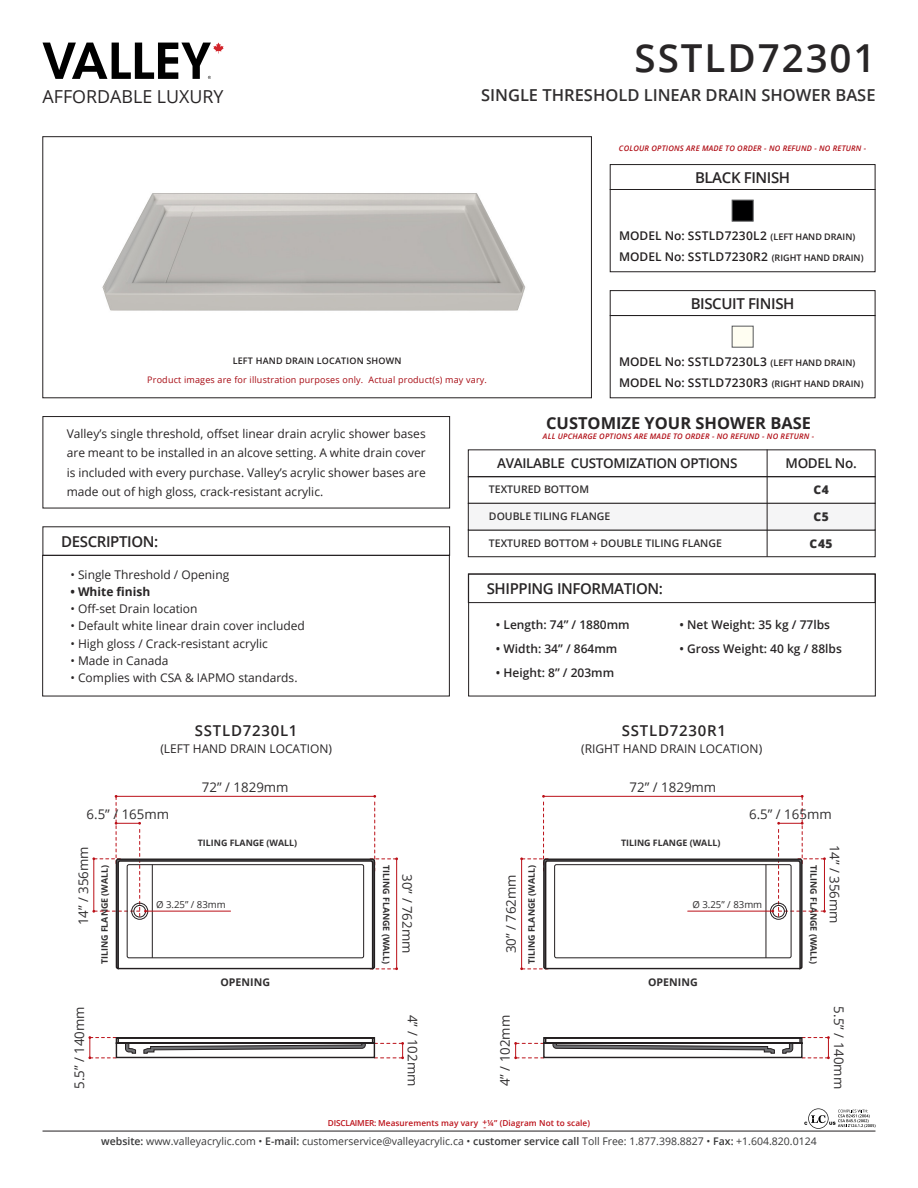
<style>
.page{position:relative;width:918px;height:1188px;background:#fff}
.page>*{position:absolute;margin:0;border:0;box-sizing:border-box;transform-origin:0 0}
.t1{font:600 38.55px "Open Sans";letter-spacing:.05em;color:#282526}
.t2{font:17.85px "Open Sans";color:#282526}
.t3{font:600 16.5px "Open Sans";color:#312f30}
.t4{font:700 16.5px "Open Sans";color:#282526}
.t5{font:600 15px "Open Sans";letter-spacing:-.025em;color:#282526}
.t6{font:600 15px "Open Sans";letter-spacing:.05em;color:#282526}
.t7{font:600 13.5px "Open Sans";letter-spacing:-.025em;color:#282526}
.t8{font:13.35px "Open Sans";color:#312f30}
.t9{font:12px/19.5px "Open Sans";color:#282526;text-align:justify}
.t10{font:600 12px "Open Sans";letter-spacing:.025em;color:#231f20}
.t11{font:600 12px "Open Sans";color:#282526}
.t12{font:700 12px "Open Sans";color:#282526}
.t13{font:800 12px "Open Sans";letter-spacing:.05em;color:#312f30}
.t14{font:700 10.65px "Open Sans";color:#312f30}
.t15{font:10.5px "Open Sans";color:#383839}
.t16{font:600 10.5px "Open Sans";color:#312f30}
.t17{font:9.6px "Open Sans";color:#312f30}
.t18{font:9px "Open Sans";letter-spacing:.02em;color:#a70a12}
.t19{font:600 9px "Open Sans";letter-spacing:.02em;color:#231f20}
.t20{font:700 8.85px "Open Sans";color:#312f30}
.t21{font:600 8.25px "Open Sans";letter-spacing:.01em;color:#bb1018}
.t22{font:italic 600 7.65px "Open Sans";letter-spacing:.025em;color:#b00d15}
.s1{font-size:9px}
.s2{font-weight:600}
</style>
<div class="page">
<hr style="left:43px;top:1131px;width:832px;height:1px;background:#231f20">
<svg style="left:43px;top:43px;width:181px;height:36px"></svg>
<svg style="left:804px;top:1108px;width:72px;height:21px"></svg>
<svg style="left:88px;top:1036px;width:316px;height:23px"></svg>
<svg style="left:92px;top:795px;width:306px;height:175px"></svg>
<svg style="left:514px;top:1036px;width:316px;height:23px"></svg>
<svg style="left:520px;top:795px;width:306px;height:175px"></svg>
<img style="left:102px;top:193px;width:424px;height:118px">
<div style="left:42px;top:136px;width:550px;height:262px;border:1px solid #231f20"></div>
<div style="left:42px;top:555px;width:408px;height:141px;border:1px solid #231f20"></div>
<div style="left:43px;top:526px;width:407px;height:30px;border:1px solid #231f20"></div>
<div style="left:468px;top:574px;width:407px;height:29px;border:1px solid #231f20"></div>
<div style="left:43px;top:416px;width:407px;height:92px;border:1px solid #231f20"></div>
<div style="left:468px;top:574px;width:408px;height:122px;border:1px solid #231f20"></div>
<div style="left:610px;top:189px;width:265px;height:83px;border:1px solid #231f20"></div>
<div style="left:610px;top:290px;width:265px;height:26px;border:1px solid #231f20"></div>
<div style="left:610px;top:164px;width:265px;height:26px;border:1px solid #231f20"></div>
<div style="left:732px;top:200px;width:21px;height:21px;background:#000001;border:1px solid #57585a"></div>
<div style="left:732px;top:326px;width:21px;height:21px;background:#fffef2"></div>
<div style="left:468px;top:476px;width:407px;height:28px;border:1px solid #231f20"></div>
<div style="left:468px;top:530px;width:407px;height:27px;border:1px solid #231f20"></div>
<div style="left:468px;top:503px;width:407px;height:27px;background:#f5f5f6;border:1px solid #231f20"></div>
<hr style="left:767px;top:449px;width:1px;height:108px;background:#231f20">
<h2 class="t2" style="left:43px;top:84px;width:183px">AFFORDABLE LUXURY</h2>
<p class="t1" style="left:635px;top:32px;width:243px">SSTLD72301</p>
<p class="t3" style="left:481px;top:83px;width:396px">SINGLE THRESHOLD LINEAR DRAIN SHOWER BASE</p>
<p class="t22" style="left:619px;top:143px;width:249px">COLOUR OPTIONS ARE MADE TO ORDER - NO REFUND - NO RETURN -</p>
<p class="t5" style="left:695px;top:167px;width:97px">BLACK FINISH</p>
<p class="t10" style="left:619px;top:228px;width:238px">MODEL No: SSTLD7230L2 <span class="s1">(LEFT HAND DRAIN)</span></p>
<p class="t10" style="left:619px;top:249px;width:246px">MODEL No: SSTLD7230R2 <span class="s1">(RIGHT HAND DRAIN)</span></p>
<p class="t5" style="left:691px;top:293px;width:105px">BISCUIT FINISH</p>
<p class="t19" style="left:233px;top:354px;width:170px">LEFT HAND DRAIN LOCATION SHOWN</p>
<p class="t10" style="left:619px;top:354px;width:238px">MODEL No: SSTLD7230L3 <span class="s1">(LEFT HAND DRAIN)</span></p>
<p class="t10" style="left:619px;top:375px;width:246px">MODEL No: SSTLD7230R3 <span class="s1">(RIGHT HAND DRAIN)</span></p>
<p class="t4" style="left:546px;top:411px;width:266px">CUSTOMIZE YOUR SHOWER BASE</p>
<p class="t22" style="left:543px;top:431px;width:273px">ALL UPCHARGE OPTIONS ARE MADE TO ORDER - NO REFUND - NO RETURN -</p>
<p class="t18" style="left:147px;top:373px;width:341px">Product images are for illustration purposes only. Actual product(s) may vary.</p>
<p class="t9" style="left:67px;top:423px;width:360px">Valley’s single threshold, offset linear drain acrylic shower bases are meant to be installed in an alcove setting. A white drain cover is included with every purchase. Valley’s acrylic shower bases are made out of high gloss, crack-resistant acrylic.</p>
<p class="t5" style="left:61px;top:531px;width:99px">DESCRIPTION:</p>
<p class="t7" style="left:786px;top:454px;width:73px">MODEL No.</p>
<p class="t7" style="left:497px;top:454px;width:242px">AVAILABLE CUSTOMIZATION OPTIONS</p>
<p class="t16" style="left:489px;top:482px;width:102px">TEXTURED BOTTOM</p>
<p class="t16" style="left:489px;top:509px;width:123px">DOUBLE TILING FLANGE</p>
<p class="t16" style="left:489px;top:536px;width:235px">TEXTURED BOTTOM + DOUBLE TILING FLANGE</p>
<p class="t13" style="left:813px;top:481px;width:17px">C4</p>
<p class="t13" style="left:813px;top:508px;width:17px">C5</p>
<p class="t13" style="left:810px;top:535px;width:25px">C45</p>
<p class="t9" style="left:70px;top:564px;width:160px">• Single Threshold / Opening</p>
<p class="t12" style="left:70px;top:583px;width:81px">• White finish</p>
<p class="t9" style="left:70px;top:599px;width:129px">• Off-set Drain location</p>
<p class="t9" style="left:70px;top:616px;width:236px">• Default white linear drain cover included</p>
<p class="t9" style="left:70px;top:633px;width:199px">• High gloss / Crack-resistant acrylic</p>
<p class="t9" style="left:70px;top:650px;width:100px">• Made in Canada</p>
<p class="t9" style="left:70px;top:668px;width:229px">• Complies with CSA &amp; IAPMO standards.</p>
<p class="t5" style="left:487px;top:578px;width:178px">SHIPPING INFORMATION:</p>
<p class="t11" style="left:496px;top:617px;width:135px">• Length: 74” / 1880mm</p>
<p class="t11" style="left:496px;top:641px;width:123px">• Width: 34” / 864mm</p>
<p class="t11" style="left:496px;top:665px;width:120px">• Height: 8” / 203mm</p>
<p class="t11" style="left:680px;top:617px;width:152px">• Net Weight: 35 kg / 77lbs</p>
<p class="t11" style="left:680px;top:641px;width:164px">• Gross Weight: 40 kg / 88lbs</p>
<p class="t6" style="left:195px;top:720px;width:104px">SSTLD7230L1</p>
<p class="t9" style="left:160px;top:738px;width:173px">(LEFT HAND DRAIN LOCATION)</p>
<p class="t6" style="left:622px;top:720px;width:106px">SSTLD7230R1</p>
<p class="t9" style="left:581px;top:738px;width:182px">(RIGHT HAND DRAIN LOCATION)</p>
<p class="t8" style="left:202px;top:778px;width:88px">72” / 1829mm</p>
<p class="t8" style="left:630px;top:778px;width:88px">72” / 1829mm</p>
<p class="t8" style="left:87px;top:805px;width:84px">6.5” / 165mm</p>
<p class="t8" style="left:749px;top:805px;width:84px">6.5” / 165mm</p>
<p class="t8" style="left:74px;top:925px;width:81px;rotate:-90deg">14” / 356mm</p>
<p class="t20" style="left:98px;top:964px;width:101px;rotate:-90deg">TILING FLANGE (WALL)</p>
<p class="t20" style="left:198px;top:836px;width:101px">TILING FLANGE (WALL)</p>
<p class="t17" style="left:156px;top:898px;width:71px">Ø 3.25” / 83mm</p>
<p class="t20" style="left:393px;top:865px;width:101px;rotate:90deg">TILING FLANGE (WALL)</p>
<p class="t8" style="left:416px;top:874px;width:81px;rotate:90deg">30” / 762mm</p>
<p class="t8" style="left:502px;top:953px;width:81px;rotate:-90deg">30” / 762mm</p>
<p class="t20" style="left:525px;top:964px;width:101px;rotate:-90deg">TILING FLANGE (WALL)</p>
<p class="t20" style="left:621px;top:836px;width:101px">TILING FLANGE (WALL)</p>
<p class="t17" style="left:692px;top:898px;width:71px">Ø 3.25” / 83mm</p>
<p class="t20" style="left:820px;top:865px;width:101px;rotate:90deg">TILING FLANGE (WALL)</p>
<p class="t8" style="left:844px;top:845px;width:81px;rotate:90deg">14” / 356mm</p>
<p class="t14" style="left:221px;top:975px;width:51px">OPENING</p>
<p class="t14" style="left:648px;top:975px;width:51px">OPENING</p>
<p class="t8" style="left:70px;top:1089px;width:84px;rotate:-90deg">5.5” / 140mm</p>
<p class="t8" style="left:422px;top:1015px;width:73px;rotate:90deg">4” / 102mm</p>
<p class="t8" style="left:496px;top:1086px;width:73px;rotate:-90deg">4” / 102mm</p>
<p class="t8" style="left:848px;top:1006px;width:84px;rotate:90deg">5.5” / 140mm</p>
<p class="t21" style="left:483px;top:1116px;width:6px">+</p>
<p class="t21" style="left:328px;top:1118px;width:264px">DISCLAIMER: Measurements may vary ¼” (Diagram Not to scale)</p>
<p class="t21" style="left:484px;top:1121px;width:4px">-</p>
<p class="t15" style="left:101px;top:1134px;width:717px"><span class="s2">website:</span> www.valleyacrylic.com • <span class="s2">E-mail:</span> customerservice@valleyacrylic.ca • <span class="s2">customer service call</span> Toll Free: 1.877.398.8827 • <span class="s2">Fax:</span> +1.604.820.0124</p>
</div>
